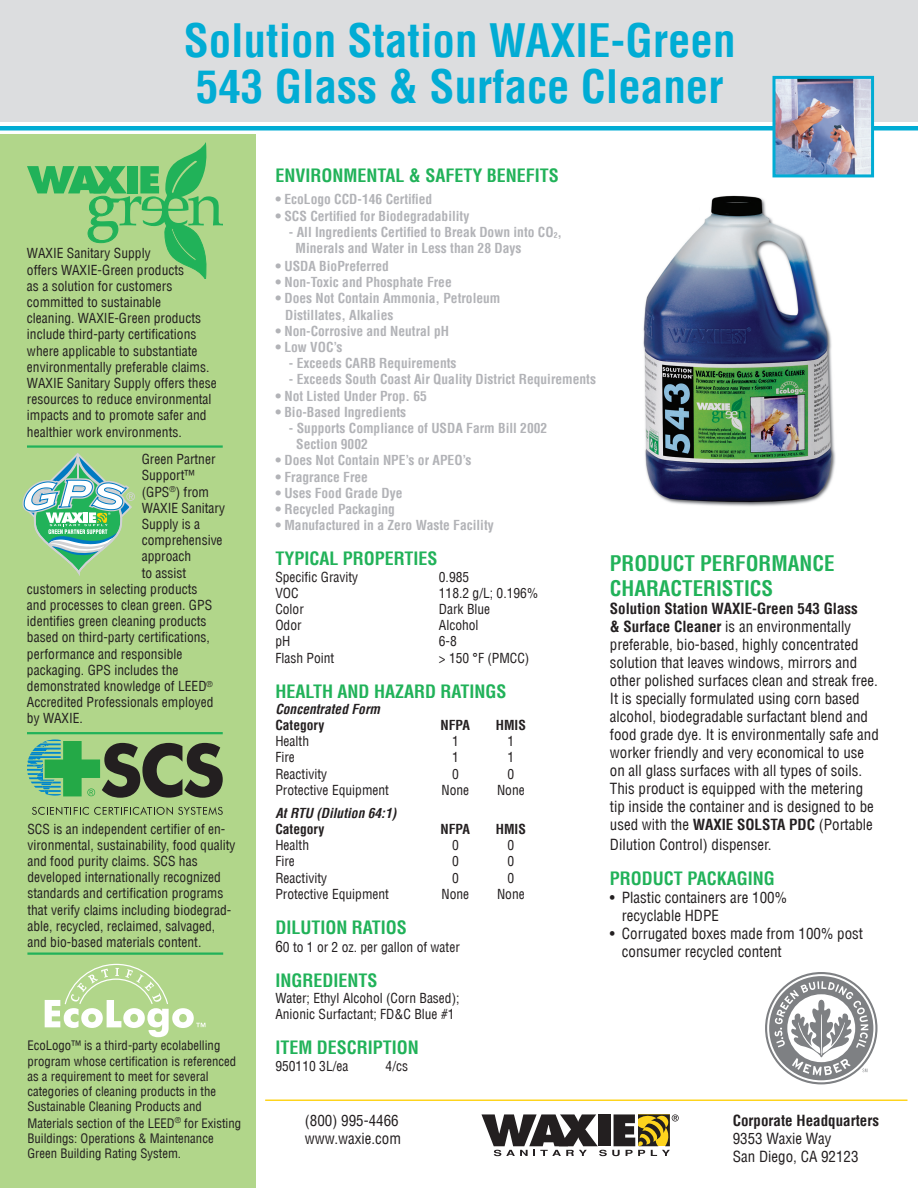
<style>
.page{position:relative;width:918px;height:1188px;background:#fff}
.page>*{position:absolute;margin:0;border:0;box-sizing:border-box;transform-origin:0 0}
.t1{font:700 condensed 45px/46.5px "Helvetica LT";color:#01acd4}
.t2{font:700 condensed 21px/25.2px "Helvetica LT";color:#21b259}
.t3{font:700 condensed 18px "Helvetica LT";color:#21b259}
.t4{font:condensed 15px/18px "Helvetica LT";color:#231f20}
.t5{font:700 condensed 15px "Helvetica LT";color:#231f20}
.t6{font:condensed 13.5px/16.2px "Helvetica LT";color:#231f20}
.t7{font:700 condensed 13.5px/16.2px "Helvetica LT";color:#b2b3b7}
.t8{font:italic 700 condensed 13.5px/16.2px "Helvetica LT";color:#231f20}
.t9{font:700 condensed 13.5px "Helvetica LT";color:#231f20}
.t10{font:condensed 12.75px/15.5px "Helvetica LT";color:#231f20}
.s1{font-style:normal}
.s2{font-size:15px}
.s3{font-weight:700}
</style>
<div class="page">
<div style="left:0;top:0;width:918px;height:122px;background:#dcdddf"></div>
<hr style="left:0;top:126px;width:918px;height:4px;background:#01acd4">
<div style="left:0;top:135px;width:256px;height:1053px;background:#b1d68a"></div>
<hr style="left:27px;top:952px;width:196px;height:3px;background:#21b259">
<svg style="left:27px;top:142px;width:196px;height:137px"></svg>
<svg style="left:481px;top:1114px;width:198px;height:42px"></svg>
<hr style="left:265px;top:1100px;width:642px;height:1px;background:#fed41d">
<hr style="left:27px;top:445px;width:196px;height:3px;background:#21b259">
<svg style="left:22px;top:453px;width:113px;height:123px"></svg>
<hr style="left:27px;top:732px;width:196px;height:2px;background:#21b259">
<img style="left:643px;top:195px;width:193px;height:311px">
<svg style="left:765px;top:972px;width:112px;height:112px"></svg>
<svg style="left:32px;top:807px;width:191px;height:8px"></svg>
<svg style="left:27px;top:740px;width:196px;height:58px"></svg>
<svg style="left:45px;top:964px;width:160px;height:73px"></svg>
<img style="left:776px;top:80px;width:94px;height:93px">
<div style="left:772px;top:76px;width:102px;height:101px;border:3px solid #01acd4"></div>
<p class="t1" style="left:184px;top:17px;width:553px">Solution Station WAXIE-Green<br>543 Glass &amp; Surface Cleaner</p>
<p class="t6" style="left:27px;top:245px;width:191px">WAXIE Sanitary Supply<br>offers WAXIE-Green products<br>as a solution for customers committed to sustainable<br>cleaning. WAXIE-Green products include third-party certifications where applicable to substantiate environmentally preferable claims.<br>WAXIE Sanitary Supply offers these resources to reduce environmental impacts and to promote safer and healthier work environments.</p>
<p class="t6" style="left:142px;top:451px;width:75px">Green Partner</p>
<p class="t6" style="left:142px;top:467px;width:54px">Support™</p>
<p class="t6" style="left:142px;top:484px;width:69px">(GPS<sup>®</sup>) from</p>
<p class="t6" style="left:142px;top:500px;width:85px">WAXIE Sanitary</p>
<p class="t6" style="left:142px;top:516px;width:60px">Supply is a</p>
<p class="t6" style="left:142px;top:532px;width:82px">comprehensive</p>
<p class="t6" style="left:142px;top:548px;width:51px">approach</p>
<p class="t6" style="left:142px;top:565px;width:46px">to assist</p>
<p class="t6" style="left:27px;top:581px;width:172px">customers in selecting products</p>
<p class="t6" style="left:27px;top:597px;width:187px">and processes to clean green. GPS</p>
<p class="t6" style="left:27px;top:613px;width:181px">identifies green cleaning products</p>
<p class="t6" style="left:27px;top:629px;width:184px">based on third-party certifications,</p>
<p class="t6" style="left:27px;top:646px;width:157px">performance and responsible</p>
<p class="t6" style="left:27px;top:662px;width:153px">packaging. GPS includes the</p>
<p class="t6" style="left:27px;top:678px;width:187px">demonstrated knowledge of LEED<sup>®</sup></p>
<p class="t6" style="left:27px;top:694px;width:188px">Accredited Professionals employed</p>
<p class="t6" style="left:27px;top:710px;width:58px">by WAXIE.</p>
<p class="t6" style="left:27px;top:821px;width:210px">SCS is an independent certifier of en&shy;vironmental, sustainability, food quality and food purity claims. SCS has developed internationally recognized standards and certification programs that verify claims including biodegrad&shy;able, recycled, reclaimed, salvaged, and bio-based materials content.</p>
<p class="t10" style="left:27px;top:1038px;width:215px">EcoLogo™ is a third-party ecolabelling program whose certification is referenced as a requirement to meet for several categories of cleaning products in the Sustainable Cleaning Products and Materials section of the LEED<sup>®</sup> for Existing Buildings: Operations &amp; Maintenance Green Building Rating System.</p>
<p class="t3" style="left:275px;top:164px;width:285px">ENVIRONMENTAL &amp; SAFETY BENEFITS</p>
<p class="t7" style="left:275px;top:191px;width:158px">• EcoLogo CCD-146 Certified</p>
<p class="t7" style="left:275px;top:208px;width:195px">• SCS Certified for Biodegradability</p>
<p class="t7" style="left:296px;top:224px;width:268px;text-indent:-7px">- All Ingredients Certified to Break Down into CO<sub>2</sub>,<br>Minerals and Water in Less than 28 Days</p>
<p class="t7" style="left:275px;top:258px;width:115px">• USDA BioPreferred</p>
<p class="t7" style="left:275px;top:274px;width:178px">• Non-Toxic and Phosphate Free</p>
<p class="t7" style="left:285px;top:290px;width:217px;text-indent:-10px">• Does Not Contain Ammonia, Petroleum<br>Distillates, Alkalies</p>
<p class="t7" style="left:275px;top:323px;width:175px">• Non-Corrosive and Neutral pH</p>
<p class="t7" style="left:275px;top:339px;width:69px">• Low VOC’s</p>
<p class="t7" style="left:289px;top:355px;width:169px">- Exceeds CARB Requirements</p>
<p class="t7" style="left:289px;top:371px;width:309px">- Exceeds South Coast Air Quality District Requirements</p>
<p class="t7" style="left:275px;top:388px;width:153px">• Not Listed Under Prop. 65</p>
<p class="t7" style="left:275px;top:404px;width:132px">• Bio-Based Ingredients</p>
<p class="t7" style="left:296px;top:420px;width:253px;text-indent:-7px">- Supports Compliance of USDA Farm Bill 2002<br>Section 9002</p>
<p class="t7" style="left:275px;top:452px;width:198px">• Does Not Contain NPE’s or APEO’s</p>
<p class="t7" style="left:275px;top:469px;width:94px">• Fragrance Free</p>
<p class="t7" style="left:275px;top:485px;width:129px">• Uses Food Grade Dye</p>
<p class="t7" style="left:275px;top:501px;width:121px">• Recycled Packaging</p>
<p class="t7" style="left:275px;top:517px;width:220px">• Manufactured in a Zero Waste Facility</p>
<p class="t3" style="left:275px;top:548px;width:164px">TYPICAL PROPERTIES</p>
<p class="t6" style="left:275px;top:568px;width:84px">Specific Gravity</p>
<p class="t6" style="left:439px;top:568px;width:32px">0.985</p>
<p class="t6" style="left:275px;top:585px;width:25px">VOC</p>
<p class="t6" style="left:439px;top:585px;width:101px">118.2 g/L; 0.196%</p>
<p class="t6" style="left:275px;top:601px;width:30px">Color</p>
<p class="t6" style="left:439px;top:601px;width:53px">Dark Blue</p>
<p class="t6" style="left:275px;top:617px;width:28px">Odor</p>
<p class="t6" style="left:439px;top:617px;width:41px">Alcohol</p>
<p class="t6" style="left:275px;top:633px;width:16px">pH</p>
<p class="t6" style="left:439px;top:633px;width:19px">6-8</p>
<p class="t6" style="left:275px;top:649px;width:60px">Flash Point</p>
<p class="t6" style="left:439px;top:649px;width:92px">&gt; 150 °F (PMCC)</p>
<p class="t3" style="left:275px;top:680px;width:233px">HEALTH AND HAZARD RATINGS</p>
<p class="t8" style="left:275px;top:701px;width:106px">Concentrated Form<br><span class="s1">Category</span></p>
<p class="t9" style="left:441px;top:717px;width:31px">NFPA</p>
<p class="t9" style="left:496px;top:717px;width:32px">HMIS</p>
<p class="t6" style="left:275px;top:733px;width:35px">Health</p>
<p class="t6" style="left:452px;top:733px;width:8px">1</p>
<p class="t6" style="left:508px;top:733px;width:8px">1</p>
<p class="t6" style="left:275px;top:749px;width:21px">Fire</p>
<p class="t6" style="left:452px;top:749px;width:8px">1</p>
<p class="t6" style="left:508px;top:749px;width:8px">1</p>
<p class="t6" style="left:275px;top:766px;width:53px">Reactivity</p>
<p class="t6" style="left:452px;top:766px;width:8px">0</p>
<p class="t6" style="left:508px;top:766px;width:8px">0</p>
<p class="t6" style="left:275px;top:782px;width:115px">Protective Equipment</p>
<p class="t6" style="left:442px;top:782px;width:29px">None</p>
<p class="t6" style="left:497px;top:782px;width:29px">None</p>
<p class="t8" style="left:275px;top:805px;width:122px">At RTU (Dilution 64:1)<br><span class="s1">Category</span></p>
<p class="t9" style="left:441px;top:821px;width:31px">NFPA</p>
<p class="t9" style="left:496px;top:821px;width:32px">HMIS</p>
<p class="t6" style="left:275px;top:837px;width:35px">Health</p>
<p class="t6" style="left:452px;top:837px;width:8px">0</p>
<p class="t6" style="left:508px;top:837px;width:8px">0</p>
<p class="t6" style="left:275px;top:853px;width:21px">Fire</p>
<p class="t6" style="left:452px;top:853px;width:8px">0</p>
<p class="t6" style="left:508px;top:853px;width:8px">0</p>
<p class="t6" style="left:275px;top:870px;width:53px">Reactivity</p>
<p class="t6" style="left:452px;top:870px;width:8px">0</p>
<p class="t6" style="left:508px;top:870px;width:8px">0</p>
<p class="t6" style="left:275px;top:886px;width:115px">Protective Equipment</p>
<p class="t6" style="left:442px;top:886px;width:29px">None</p>
<p class="t6" style="left:497px;top:886px;width:29px">None</p>
<p class="t3" style="left:275px;top:916px;width:133px">DILUTION RATIOS</p>
<p class="t6" style="left:275px;top:939px;width:186px"><span class="s2">6</span>0 to 1 or 2 oz. per gallon of water</p>
<p class="t3" style="left:275px;top:969px;width:104px">INGREDIENTS</p>
<p class="t6" style="left:275px;top:990px;width:186px">Water; Ethyl Alcohol (Corn Based);<br>Anionic Surfactant; FD&amp;C Blue #1</p>
<p class="t3" style="left:275px;top:1037px;width:145px">ITEM DESCRIPTION</p>
<p class="t6" style="left:275px;top:1058px;width:75px">950110 3L/ea</p>
<p class="t6" style="left:386px;top:1058px;width:24px">4/cs</p>
<p class="t2" style="left:610px;top:550px;width:226px">PRODUCT PERFORMANCE<br>CHARACTERISTICS</p>
<p class="t4" style="left:610px;top:599px;width:271px"><span class="s3">Solution Station WAXIE-Green 543 Glass<br>&amp; Surface Cleaner</span> is an environmentally preferable, bio-based, highly concentrated solution that leaves windows, mirrors and other polished surfaces clean and streak free.<br>It is specially formulated using corn based alcohol, biodegradable surfactant blend and food grade dye. It is environmentally safe and worker friendly and very economical to use on all glass surfaces with all types of soils.<br>This product is equipped with the metering tip inside the container and is designed to be used with the <span class="s3">WAXIE SOLSTA PDC</span> (Portable</p>
<p class="t4" style="left:610px;top:835px;width:163px">Dilution Control) dispenser.</p>
<p class="t3" style="left:610px;top:867px;width:166px">PRODUCT PACKAGING</p>
<p class="t4" style="left:622px;top:888px;width:167px;text-indent:-12px">• Plastic containers are 100% recyclable HDPE</p>
<p class="t4" style="left:622px;top:924px;width:243px;text-indent:-12px">• Corrugated boxes made from 100% post consumer recycled content</p>
<p class="t4" style="left:305px;top:1111px;width:95px">(800) 995-4466</p>
<p class="t4" style="left:305px;top:1129px;width:98px">www.waxie.com</p>
<p class="t5" style="left:733px;top:1111px;width:148px">Corporate Headquarters</p>
<p class="t4" style="left:733px;top:1129px;width:100px">9353 Waxie Way</p>
<p class="t4" style="left:733px;top:1147px;width:127px">San Diego, CA 92123</p>
</div>
